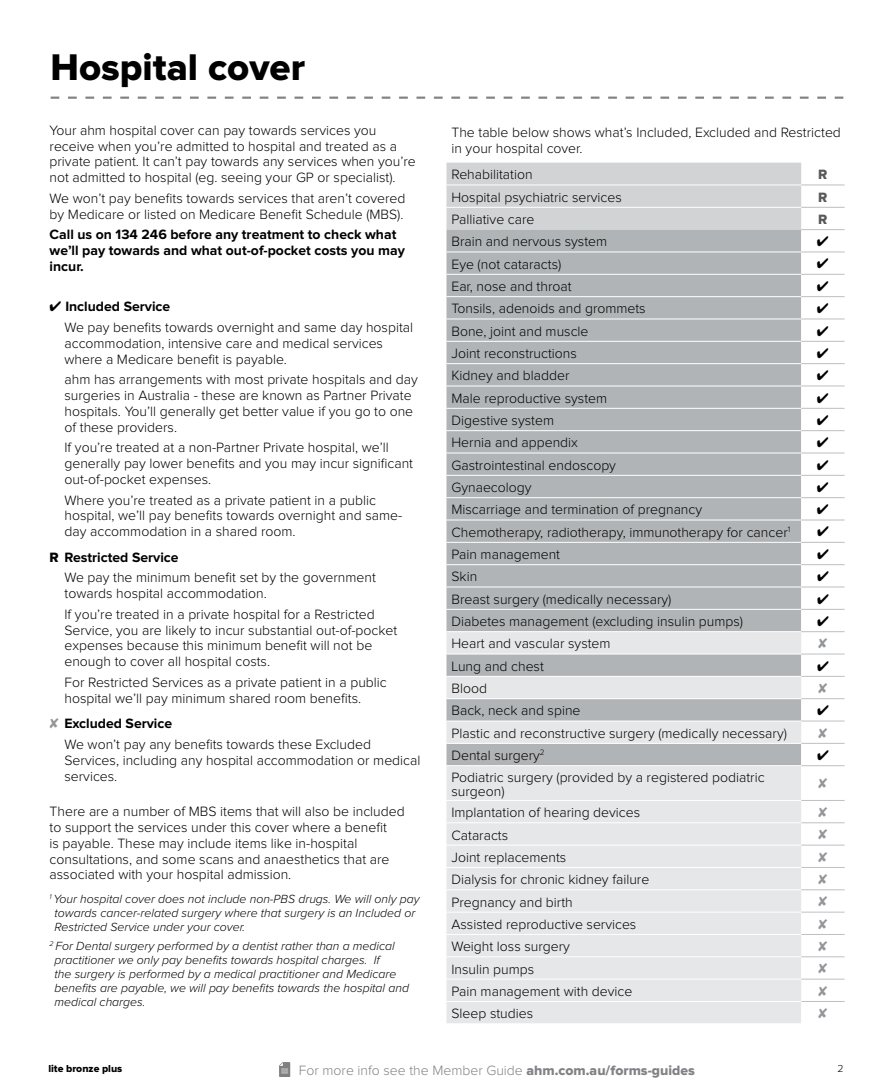
<style>
.page{position:relative;width:893px;height:1092px;background:#fff}
.page>*{position:absolute;margin:0;border:0;box-sizing:border-box;transform-origin:0 0}
.t1{font:38.5px "Proxima Nova Extrabld";color:#000}
.t2{font:300 14px/15.8px "Proxima Nova";color:#000}
.t3{font:700 14px/15.8px "Proxima Nova";color:#000}
.t4{font:300 14px "Proxima Nova";color:#808285}
.t5{font:14px "Proxima Nova Extrabld";color:#58595b}
.t6{font:italic 300 12.25px/14px "Proxima Nova";color:#000}
.t7{font:10.5px "Proxima Nova Extrabld";color:#000}
.t8{font:300 10.5px "Proxima Nova";color:#000}
.s1{font-weight:700}
.s2{font-family:"Proxima Nova Extrabld";font-weight:400}
</style>
<div class="page">
<svg style="left:279px;top:1062px;width:11px;height:14px"></svg>
<svg style="left:51px;top:97px;width:792px;height:2px"></svg>
<svg style="left:446px;top:163px;width:399px;height:860px;background:#cfd1d2"></svg>
<h1 class="t1" style="left:51px;top:49px;width:256px">Hospital cover</h1>
<p class="t2" style="left:50px;top:123px;width:368px">Your ahm hospital cover can pay towards services you receive when you’re admitted to hospital and treated as a private patient. It can’t pay towards any services when you’re not admitted to hospital (eg. seeing your GP or specialist).</p>
<p class="t2" style="left:50px;top:191px;width:357px">We won’t pay benefits towards services that aren’t covered by Medicare or listed on Medicare Benefit Schedule (MBS).</p>
<p class="t3" style="left:50px;top:227px;width:357px">Call us on 134 246 before any treatment to check what we’ll pay towards and what out-of-pocket costs you may incur.</p>
<p class="t2" style="left:64px;top:297px;width:350px;line-height:20.7px;text-indent:-15px">✔ <span class="s1">Included Service<br></span>We pay benefits towards overnight and same day hospital</p>
<p class="t2" style="left:64px;top:336px;width:320px">accommodation, intensive care and medical services where a Medicare benefit is payable.</p>
<p class="t2" style="left:64px;top:372px;width:355px">ahm has arrangements with most private hospitals and day surgeries in Australia - these are known as Partner Private hospitals. You’ll generally get better value if you go to one of these providers.</p>
<p class="t2" style="left:64px;top:440px;width:350px">If you’re treated at a non-Partner Private hospital, we’ll generally pay lower benefits and you may incur significant out-of-pocket expenses.</p>
<p class="t2" style="left:64px;top:492px;width:339px">Where you’re treated as a private patient in a public hospital, we’ll pay benefits towards overnight and same&shy;day accommodation in a shared room.</p>
<p class="t2" style="left:64px;top:547px;width:313px;line-height:20.7px;text-indent:-15px"><span class="s2">R</span> <span class="s1">Restricted Service<br></span>We pay the minimum benefit set by the government</p>
<p class="t2" style="left:64px;top:583px;width:312px;line-height:20.7px">towards hospital accommodation.<br>If you’re treated in a private hospital for a Restricted</p>
<p class="t2" style="left:64px;top:622px;width:334px">Service, you are likely to incur substantial out-of-pocket expenses because this minimum benefit will not be enough to cover all hospital costs.</p>
<p class="t2" style="left:64px;top:675px;width:324px">For Restricted Services as a private patient in a public hospital we’ll pay minimum shared room benefits.</p>
<p class="t3" style="left:64px;top:716px;width:109px">Excluded Service</p>
<p class="t2" style="left:64px;top:737px;width:357px">We won’t pay any benefits towards these Excluded<br>Services, including any hospital accommodation or medical services.</p>
<p class="t2" style="left:50px;top:804px;width:357px">There are a number of MBS items that will also be included to support the services under this cover where a benefit<br>is payable. These may include items like in-hospital consultations, and some scans and anaesthetics that are associated with your hospital admission.</p>
<p class="t6" style="left:55px;top:892px;width:367px;text-indent:-5px"><sup>1</sup> Your hospital cover does not include non-PBS drugs. We will only pay towards cancer-related surgery where that surgery is an Included or<br>Restricted Service under your cover.</p>
<p class="t6" style="left:55px;top:939px;width:356px;text-indent:-5px"><sup>2</sup> For Dental surgery performed by a dentist rather than a medical practitioner we only pay benefits towards hospital charges. If<br>the surgery is performed by a medical practitioner and Medicare benefits are payable, we will pay benefits towards the hospital and medical charges.</p>
<p class="t2" style="left:451px;top:125px;width:391px">The table below shows what’s Included, Excluded and Restricted in your hospital cover.</p>
<p class="t2" style="left:451px;top:167px;width:83px">Rehabilitation</p>
<p class="t5" style="left:818px;top:168px;width:11px">R</p>
<p class="t2" style="left:451px;top:190px;width:172px">Hospital psychiatric services</p>
<p class="t5" style="left:818px;top:190px;width:11px">R</p>
<p class="t2" style="left:451px;top:212px;width:85px">Palliative care</p>
<p class="t5" style="left:818px;top:213px;width:11px">R</p>
<p class="t2" style="left:451px;top:234px;width:157px">Brain and nervous system</p>
<p class="t2" style="left:451px;top:257px;width:111px">Eye (not cataracts)</p>
<p class="t2" style="left:451px;top:279px;width:122px">Ear, nose and throat</p>
<p class="t2" style="left:451px;top:301px;width:196px">Tonsils, adenoids and grommets</p>
<p class="t2" style="left:451px;top:324px;width:139px">Bone, joint and muscle</p>
<p class="t2" style="left:451px;top:346px;width:127px">Joint reconstructions</p>
<p class="t2" style="left:451px;top:368px;width:120px">Kidney and bladder</p>
<p class="t2" style="left:451px;top:391px;width:157px">Male reproductive system</p>
<p class="t2" style="left:451px;top:413px;width:104px">Digestive system</p>
<p class="t2" style="left:451px;top:435px;width:128px">Hernia and appendix</p>
<p class="t2" style="left:451px;top:458px;width:166px">Gastrointestinal endoscopy</p>
<p class="t2" style="left:451px;top:480px;width:82px">Gynaecology</p>
<p class="t2" style="left:451px;top:502px;width:252px">Miscarriage and termination of pregnancy</p>
<p class="t2" style="left:451px;top:525px;width:340px">Chemotherapy, radiotherapy, immunotherapy for cancer<sup>1</sup></p>
<p class="t2" style="left:451px;top:547px;width:110px">Pain management</p>
<p class="t2" style="left:451px;top:569px;width:27px">Skin</p>
<p class="t2" style="left:451px;top:591px;width:221px">Breast surgery (medically necessary)</p>
<p class="t2" style="left:451px;top:614px;width:293px">Diabetes management (excluding insulin pumps)</p>
<p class="t2" style="left:451px;top:633px;width:161px;line-height:22.4px">Heart and vascular system<br>Lung and chest</p>
<p class="t2" style="left:451px;top:677px;width:131px;line-height:22.4px">Blood<br>Back, neck and spine</p>
<p class="t2" style="left:451px;top:722px;width:337px;line-height:22.4px">Plastic and reconstructive surgery (medically necessary)<br>Dental surgery<sup>2</sup></p>
<p class="t2" style="left:451px;top:770px;width:315px;line-height:14px">Podiatric surgery (provided by a registered podiatric surgeon)</p>
<p class="t2" style="left:451px;top:801px;width:199px;line-height:22.4px">Implantation of hearing devices<br>Cataracts<br>Joint replacements<br>Dialysis for chronic kidney failure<br>Pregnancy and birth<br>Assisted reproductive services<br>Weight loss surgery<br>Insulin pumps<br>Pain management with device<br>Sleep studies</p>
<p class="t7" style="left:48px;top:1063px;width:76px">lite bronze plus</p>
<p class="t8" style="left:838px;top:1063px;width:8px">2</p>
<p class="t4" style="left:299px;top:1063px;width:397px">For more info see the Member Guide <span class="s2">ahm.com.au/forms-guides</span></p>
</div>
